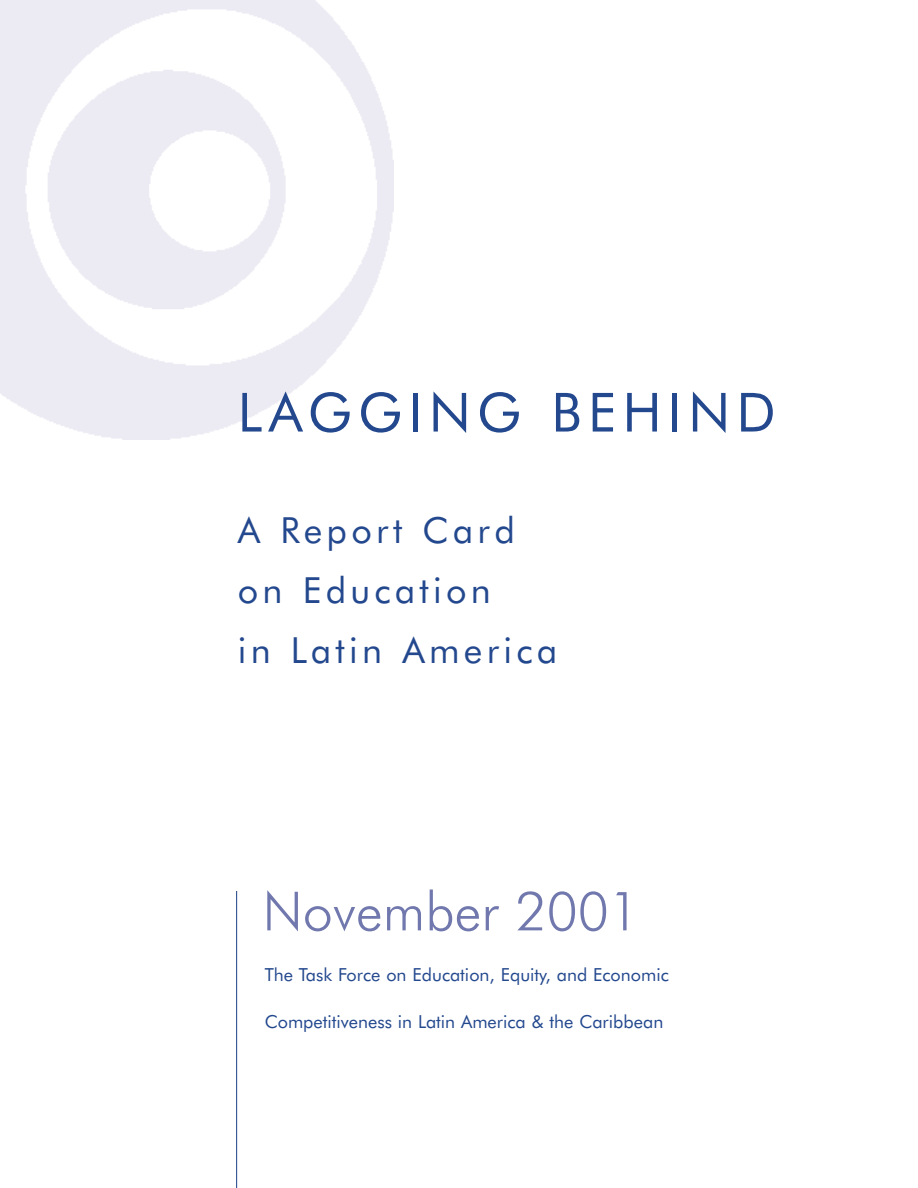
<style>
.page{position:relative;width:918px;height:1188px;background:#fff}
.page>*{position:absolute;margin:0;border:0;box-sizing:border-box;transform-origin:0 0}
.t1{font:54px "Futura BT";letter-spacing:.12em;color:#23488e}
.t2{font:300 54px "Futura BT";color:#7178ad}
.t3{font:36px/60px "Futura BT";letter-spacing:.12em;color:#23488e}
.t4{font:18px "Futura BT";color:#23488e}
</style>
<div class="page">
<hr style="left:236px;top:891px;width:1px;height:297px;background:#23488e">
<h1 class="t1" style="left:238px;top:393px;width:539px">LAGGING BEHIND</h1>
<h2 class="t3" style="left:238px;top:504px;width:321px">A Report Card on Education<br>in Latin America</h2>
<h1 class="t2" style="left:262px;top:892px;width:379px">November 2001</h1>
<p class="t4" style="left:265px;top:969px;width:406px">The Task Force on Education, Equity, and Economic</p>
<p class="t4" style="left:265px;top:1015px;width:400px">Competitiveness in Latin America &amp; the Caribbean</p>
</div>
